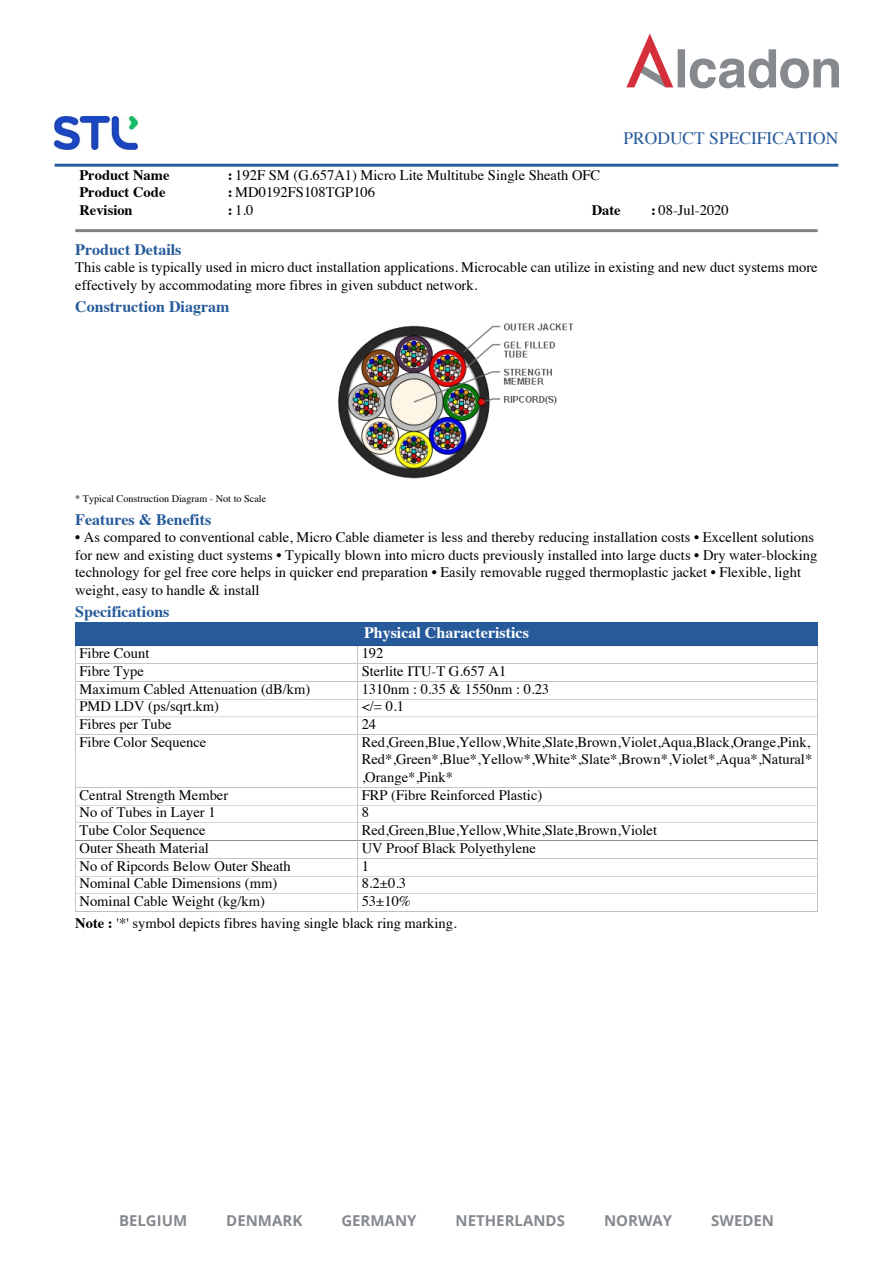
<style>
.page{position:relative;width:893px;height:1263px;background:#fff}
.page>*{position:absolute;margin:0;border:0;box-sizing:border-box;transform-origin:0 0}
.t1{font:17.4px "Times";color:#265a9a}
.t2{font:700 16.05px "Times";color:#265a9a}
.t3{font:700 16.05px "Times";color:#fff}
.t4{font:700 15px "Open Sans";color:#868a8e}
.t5{font:14.55px/17.4px "Times";color:#000}
.t6{font:700 14.55px "Times";color:#000}
.t7{font:10.2px "Times";color:#000}
.s1{font-weight:700}
</style>
<div class="page">
<img style="left:55px;top:116px;width:83px;height:33px">
<hr style="left:55px;top:164px;width:783px;height:3px;background:#265a9a">
<hr style="left:75px;top:229px;width:743px;height:3px;background:#808080">
<img style="left:338px;top:323px;width:235px;height:156px">
<div style="left:75px;top:623px;width:743px;height:23px;background:#265a9a"></div>
<svg style="left:75px;top:646px;width:743px;height:266px"></svg>
<svg style="left:626px;top:33px;width:213px;height:55px"></svg>
<p class="t1" style="left:623px;top:122px;width:216px">PRODUCT SPECIFICATION</p>
<p class="t6" style="left:79px;top:161px;width:92px">Product Name</p>
<p class="t5" style="left:228px;top:165px;width:374px"><span class="s1">:</span> 192F SM (G.657A1) Micro Lite Multitube Single Sheath OFC</p>
<p class="t6" style="left:79px;top:178px;width:88px">Product Code</p>
<p class="t5" style="left:228px;top:182px;width:149px"><span class="s1">:</span> MD0192FS108TGP106</p>
<p class="t6" style="left:79px;top:196px;width:55px">Revision</p>
<p class="t5" style="left:228px;top:200px;width:27px"><span class="s1">:</span> 1.0</p>
<p class="t6" style="left:592px;top:196px;width:31px">Date</p>
<p class="t5" style="left:651px;top:200px;width:79px"><span class="s1">:</span> 08-Jul-2020</p>
<p class="t2" style="left:75px;top:234px;width:108px">Product Details</p>
<p class="t5" style="left:75px;top:257px;width:744px">This cable is typically used in micro duct installation applications. Microcable can utilize in existing and new duct systems more effectively by accommodating more fibres in given subduct network.</p>
<p class="t2" style="left:75px;top:291px;width:156px">Construction Diagram</p>
<p class="t7" style="left:75px;top:489px;width:192px">* Typical Construction Diagram - Not to Scale</p>
<p class="t2" style="left:75px;top:504px;width:138px">Features &amp; Benefits</p>
<p class="t5" style="left:75px;top:527px;width:744px">• As compared to conventional cable, Micro Cable diameter is less and thereby reducing installation costs • Excellent solutions for new and existing duct systems • Typically blown into micro ducts previously installed into large ducts • Dry water-blocking technology for gel free core helps in quicker end preparation • Easily removable rugged thermoplastic jacket • Flexible, light weight, easy to handle &amp; install</p>
<p class="t2" style="left:75px;top:596px;width:96px">Specifications</p>
<p class="t3" style="left:364px;top:617px;width:166px">Physical Characteristics</p>
<p class="t5" style="left:80px;top:643px;width:71px">Fibre Count</p>
<p class="t5" style="left:362px;top:643px;width:23px">192</p>
<p class="t5" style="left:80px;top:661px;width:66px">Fibre Type</p>
<p class="t5" style="left:362px;top:661px;width:146px">Sterlite ITU-T G.657 A1</p>
<p class="t5" style="left:80px;top:679px;width:232px">Maximum Cabled Attenuation (dB/km)</p>
<p class="t5" style="left:362px;top:679px;width:189px">1310nm : 0.35 &amp; 1550nm : 0.23</p>
<p class="t5" style="left:80px;top:697px;width:141px">PMD LDV (ps/sqrt.km)</p>
<p class="t5" style="left:362px;top:697px;width:44px">&lt;/= 0.1</p>
<p class="t5" style="left:80px;top:714px;width:94px">Fibres per Tube</p>
<p class="t5" style="left:362px;top:714px;width:16px">24</p>
<p class="t5" style="left:80px;top:732px;width:128px">Fibre Color Sequence</p>
<p class="t5" style="left:362px;top:732px;width:452px">Red,Green,Blue,Yellow,White,Slate,Brown,Violet,Aqua,Black,Orange,Pink,<br>Red*,Green*,Blue*,Yellow*,White*,Slate*,Brown*,Violet*,Aqua*,Natural* ,Orange*,Pink*</p>
<p class="t5" style="left:80px;top:785px;width:150px">Central Strength Member</p>
<p class="t5" style="left:362px;top:785px;width:182px">FRP (Fibre Reinforced Plastic)</p>
<p class="t5" style="left:80px;top:802px;width:138px">No of Tubes in Layer 1</p>
<p class="t5" style="left:362px;top:802px;width:9px">8</p>
<p class="t5" style="left:80px;top:820px;width:128px">Tube Color Sequence</p>
<p class="t5" style="left:362px;top:820px;width:297px">Red,Green,Blue,Yellow,White,Slate,Brown,Violet</p>
<p class="t5" style="left:80px;top:838px;width:131px">Outer Sheath Material</p>
<p class="t5" style="left:362px;top:838px;width:176px">UV Proof Black Polyethylene</p>
<p class="t5" style="left:80px;top:856px;width:213px">No of Ripcords Below Outer Sheath</p>
<p class="t5" style="left:362px;top:856px;width:9px">1</p>
<p class="t5" style="left:80px;top:873px;width:199px">Nominal Cable Dimensions (mm)</p>
<p class="t5" style="left:362px;top:873px;width:46px">8.2±0.3</p>
<p class="t5" style="left:80px;top:891px;width:187px">Nominal Cable Weight (kg/km)</p>
<p class="t5" style="left:75px;top:889px;width:383px;line-height:21.8px;text-indent:286px">53±10%<br><span class="s1">Note :</span> '*' symbol depicts fibres having single black ring marking.</p>
<p class="t4" style="left:119px;top:1209px;width:70px">BELGIUM</p>
<p class="t4" style="left:226px;top:1209px;width:78px">DENMARK</p>
<p class="t4" style="left:341px;top:1209px;width:77px">GERMANY</p>
<p class="t4" style="left:456px;top:1209px;width:111px">NETHERLANDS</p>
<p class="t4" style="left:604px;top:1209px;width:70px">NORWAY</p>
<p class="t4" style="left:711px;top:1209px;width:64px">SWEDEN</p>
</div>
